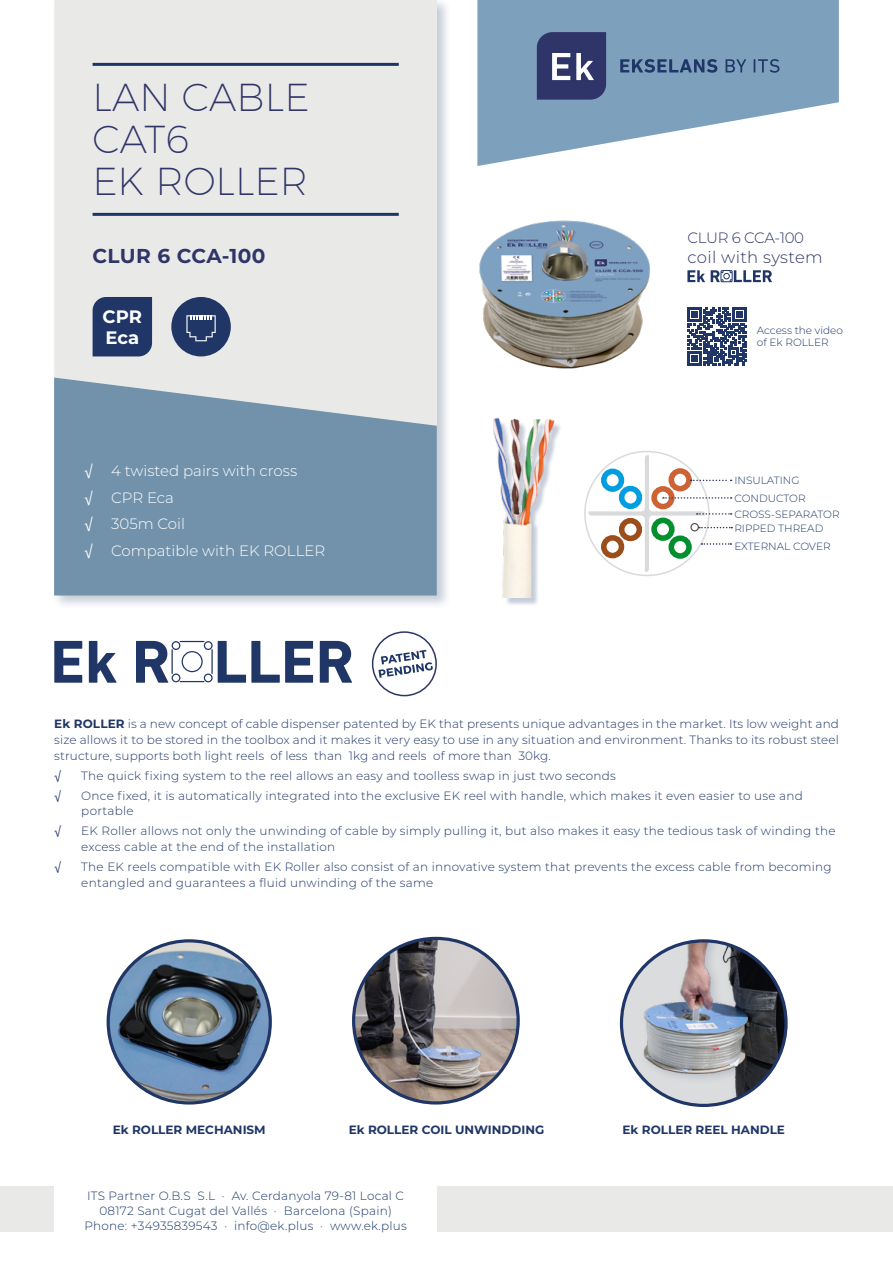
<style>
.page{position:relative;width:893px;height:1263px;background:#fff}
.page>*{position:absolute;margin:0;border:0;box-sizing:border-box;transform-origin:0 0}
.t1{font:200 39px/42px "Montserrat";color:#303568}
.t2{font:700 20.1px "Montserrat";letter-spacing:.02em;color:#303568}
.t3{font:700 18px "Montserrat";color:#fff}
.t4{font:300 16.5px "Montserrat";letter-spacing:.02em;color:#303568}
.t5{font:300 15px "Montserrat";color:#fff}
.t6{font:300 15px "Montserrat";letter-spacing:-.02em;color:#303568}
.t7{font:300 12px/15.8px "Montserrat";letter-spacing:.02em;color:#1f3666}
.t8{font:300 12px/15px "Montserrat";letter-spacing:.02em;color:#1a3667;text-align:center}
.t9{font:700 12px "Montserrat";color:#1f3666}
.t10{font:12px "Helvetica Neue LT Std";color:#1f3666}
.t11{font:300 10.5px "Montserrat";color:#1f3666}
.s1{font-family:"Helvetica Neue LT Std";font-weight:400}
.s2{font-weight:700}
</style>
<div class="page">
<div style="left:52px;top:0;width:399px;height:610px;background:#1f3666;opacity:.25"></div>
<div style="left:54px;top:0;width:383px;height:378px;background:#e9e9e7"></div>
<svg style="left:54px;top:378px;width:383px;height:217px;fill:#7292ab"></svg>
<hr style="left:93px;top:63px;width:306px;height:3px;background:#1a3667">
<hr style="left:93px;top:213px;width:306px;height:3px;background:#1a3667">
<svg style="left:477px;top:0;width:362px;height:166px;fill:#7da0bd"></svg>
<svg style="left:537px;top:32px;width:69px;height:68px"></svg>
<svg style="left:620px;top:59px;width:97px;height:14px"></svg>
<svg style="left:726px;top:59px;width:20px;height:13px"></svg>
<svg style="left:754px;top:59px;width:25px;height:14px"></svg>
<div style="left:93px;top:297px;width:59px;height:59px;background:#1f3666"></div>
<div style="left:0;top:1186px;width:54px;height:46px;background:#e9e9e7"></div>
<div style="left:437px;top:1186px;width:456px;height:46px;background:#e9e9e7"></div>
<div style="left:171px;top:297px;width:60px;height:59px;background:#1f3666;border-radius:50%"></div>
<svg style="left:186px;top:315px;width:30px;height:26px"></svg>
<svg style="left:687px;top:270px;width:18px;height:12px"></svg>
<svg style="left:711px;top:270px;width:61px;height:12px"></svg>
<div style="left:495px;top:420px;width:68px;height:186px;background:#1a3667;opacity:.25"></div>
<img style="left:493px;top:417px;width:70px;height:181px">
<svg style="left:687px;top:308px;width:60px;height:58px"></svg>
<svg style="left:589px;top:455px;width:143px;height:117px"></svg>
<svg style="left:54px;top:641px;width:28px;height:42px"></svg>
<svg style="left:89px;top:641px;width:28px;height:42px"></svg>
<svg style="left:320px;top:641px;width:32px;height:42px"></svg>
<svg style="left:136px;top:640px;width:177px;height:43px"></svg>
<div style="left:182px;top:651px;width:21px;height:21px;border:1px solid #1f3666;border-radius:50%"></div>
<img style="left:354px;top:938px;width:164px;height:165px;border-radius:82px">
<div style="left:640px;top:941px;width:146px;height:164px;background:#1f3666;opacity:.18"></div>
<img style="left:621px;top:941px;width:165px;height:164px;border-radius:82px">
<img style="left:108px;top:941px;width:162px;height:161px">
<div style="left:107px;top:939px;width:165px;height:165px;border:3px solid #1f3666;border-radius:50%"></div>
<div style="left:372px;top:631px;width:65px;height:65px;border:2px solid #2f3569;border-radius:50%"></div>
<svg style="left:378px;top:650px;width:55px;height:28px"></svg>
<img style="left:479px;top:220px;width:171px;height:149px">
<p class="t1" style="left:92px;top:75px;width:219px">LAN CABLE<br>CAT6<br>EK ROLLER</p>
<p class="t2" style="left:92px;top:241px;width:175px">CLUR 6 CCA-100</p>
<p class="t3" style="left:103px;top:303px;width:41px">CPR</p>
<p class="t3" style="left:105px;top:325px;width:35px">Eca</p>
<p class="t5" style="left:84px;top:461px;width:215px"><span class="s1">√</span> 4 twisted pairs with cross</p>
<p class="t5" style="left:84px;top:487px;width:91px"><span class="s1">√</span> CPR Eca</p>
<p class="t5" style="left:84px;top:514px;width:102px"><span class="s1">√</span> 305m Coil</p>
<p class="t5" style="left:84px;top:540px;width:243px"><span class="s1">√</span> Compatible with EK ROLLER</p>
<p class="t6" style="left:687px;top:228px;width:118px">CLUR 6 CCA-100</p>
<p class="t4" style="left:687px;top:246px;width:137px">coil with system</p>
<p class="t11" style="left:757px;top:323px;width:88px">Access the video</p>
<p class="t11" style="left:757px;top:335px;width:73px">of Ek ROLLER</p>
<p class="t11" style="left:734px;top:473px;width:67px">INSULATING</p>
<p class="t11" style="left:734px;top:491px;width:73px">CONDUCTOR</p>
<p class="t11" style="left:734px;top:507px;width:107px">CROSS-SEPARATOR</p>
<p class="t11" style="left:734px;top:521px;width:90px">RIPPED THREAD</p>
<p class="t11" style="left:734px;top:539px;width:98px">EXTERNAL COVER</p>
<p class="t7" style="left:54px;top:716px;width:786px;text-align:justify"><span class="s2">Ek ROLLER</span> is a new concept of cable dispenser patented by EK that presents unique advantages in the market. Its low weight and size allows it to be stored in the toolbox and it makes it very easy to use in any situation and environment. Thanks to its robust steel structure, supports both light reels of less than 1kg and reels of more than 30kg.</p>
<p class="t10" style="left:54px;top:768px;width:8px">√</p>
<p class="t7" style="left:81px;top:767px;width:536px">The quick fixing system to the reel allows an easy and toolless swap in just two seconds</p>
<p class="t10" style="left:54px;top:788px;width:8px">√</p>
<p class="t7" style="left:81px;top:787px;width:723px">Once fixed, it is automatically integrated into the exclusive EK reel with handle, which makes it even easier to use and portable</p>
<p class="t10" style="left:54px;top:824px;width:8px">√</p>
<p class="t7" style="left:81px;top:823px;width:756px">EK Roller allows not only the unwinding of cable by simply pulling it, but also makes it easy the tedious task of winding the excess cable at the end of the installation</p>
<p class="t10" style="left:54px;top:860px;width:8px">√</p>
<p class="t7" style="left:81px;top:859px;width:752px">The EK reels compatible with EK Roller also consist of an innovative system that prevents the excess cable from becoming entangled and guarantees a fluid unwinding of the same</p>
<p class="t9" style="left:113px;top:1120px;width:154px">Ek ROLLER MECHANISM</p>
<p class="t9" style="left:349px;top:1120px;width:197px">Ek ROLLER COIL UNWINDDING</p>
<p class="t9" style="left:622px;top:1120px;width:164px">Ek ROLLER REEL HANDLE</p>
<p class="t8" style="left:84px;top:1187px;width:324px">ITS Partner O.B.S S.L · Av. Cerdanyola 79-81 Local C<br>08172 Sant Cugat del Vallés · Barcelona (Spain)<br>Phone: +34935839543 · info@ek.plus · www.ek.plus</p>
</div>
